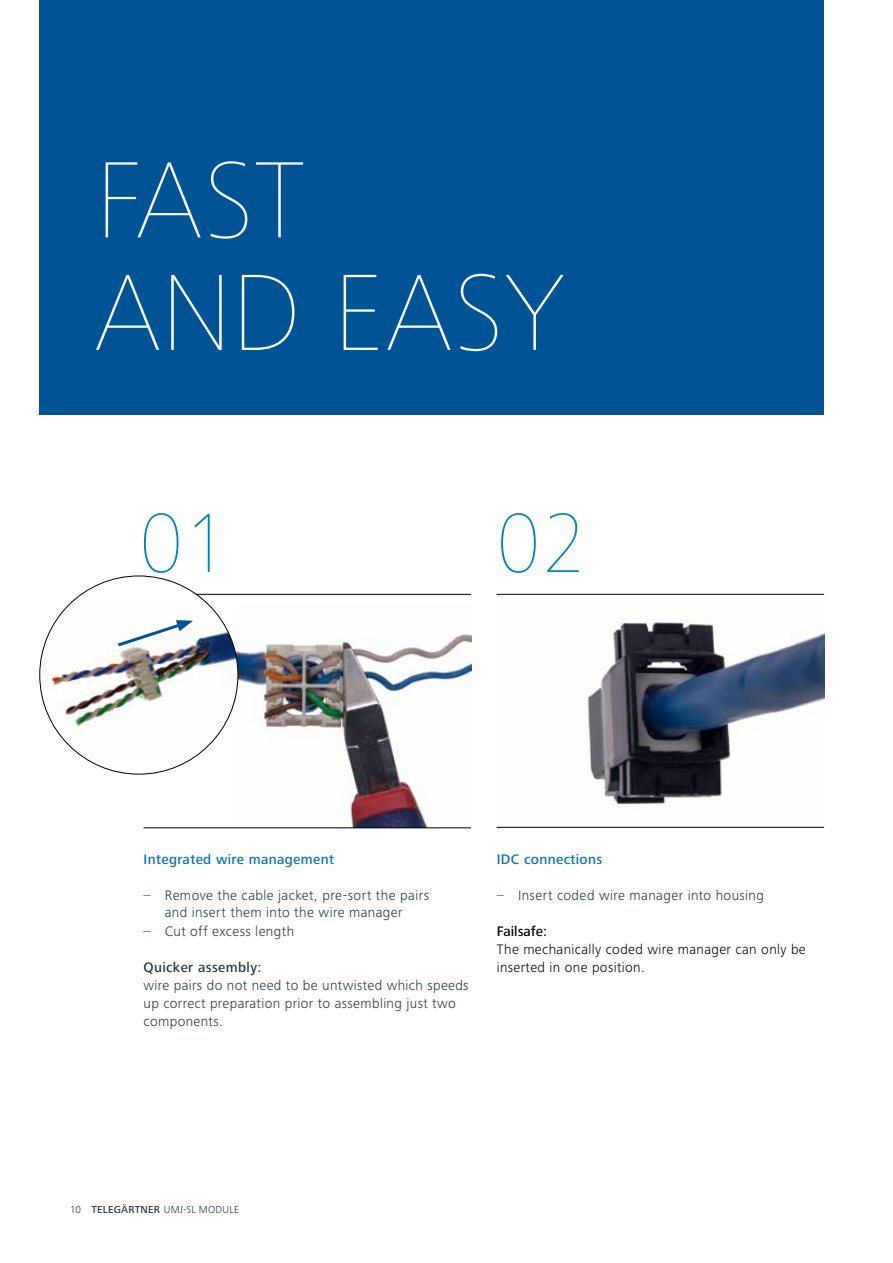
<style>
.page{position:relative;width:893px;height:1263px;background:#fff}
.page>*{position:absolute;margin:0;border:0;box-sizing:border-box;transform-origin:0 0}
.t1{font:900 112.5px/112.5px "Frutiger Next Pro";letter-spacing:.015em;color:#fff}
.t2{font:900 87px "Frutiger Next Pro";color:#0082c6}
.t3{font:300 14.25px/18px "Frutiger Next Pro";letter-spacing:.025em;color:#25343b;text-align:center}
.t4{font:300 14.25px/18px "Frutiger Next Pro";letter-spacing:.025em;color:#000}
.t5{font:500 14.25px "Frutiger Next Pro";letter-spacing:.025em;color:#0070ba}
.t6{font:500 14.25px "Frutiger Next Pro";letter-spacing:.025em;color:#25343b}
.t7{font:500 14.25px "Frutiger Next Pro";color:#000}
.t8{font:300 10.5px "Frutiger Next Pro";letter-spacing:.02em;color:#25343b}
.s1{color:#0070ba}
.s2{font-weight:500}
</style>
<div class="page">
<img style="left:497px;top:619px;width:327px;height:208px">
<div style="left:39px;top:0;width:785px;height:414px;background:#005496"></div>
<img style="left:238px;top:634px;width:233px;height:193px">
<hr style="left:144px;top:594px;width:327px;height:1px;background:#000">
<hr style="left:497px;top:594px;width:327px;height:1px;background:#000">
<hr style="left:144px;top:827px;width:327px;height:1px;background:#000">
<hr style="left:497px;top:827px;width:327px;height:1px;background:#000">
<div style="left:40px;top:576px;width:198px;height:198px;background:#fff;border-radius:50%"></div>
<img style="left:40px;top:597px;width:198px;height:166px">
<svg style="left:115px;top:620px;width:78px;height:29px"></svg>
<h1 class="t1" style="left:95px;top:144px;width:471px">FAST<br>AND EASY</h1>
<h2 class="t2" style="left:139px;top:493px;width:91px">01</h2>
<h2 class="t2" style="left:496px;top:493px;width:91px">02</h2>
<p class="t5" style="left:144px;top:851px;width:192px">Integrated wire management</p>
<p class="t3" style="left:144px;top:887px;width:287px;line-height:17.1px"><span class="s1">–</span> Remove the cable jacket, pre-sort the pairs and insert them into the wire manager</p>
<p class="t3" style="left:144px;top:922px;width:152px"><span class="s1">–</span> Cut off excess length</p>
<p class="t6" style="left:144px;top:959px;width:119px">Quicker assembly:</p>
<p class="t3" style="left:144px;top:976px;width:327px;text-align:left">wire pairs do not need to be untwisted which speeds up correct preparation prior to assembling just two components.</p>
<p class="t5" style="left:497px;top:851px;width:107px">IDC connections</p>
<p class="t3" style="left:497px;top:886px;width:269px"><span class="s1">–</span> Insert coded wire manager into housing</p>
<p class="t7" style="left:497px;top:923px;width:52px">Failsafe:</p>
<p class="t4" style="left:497px;top:940px;width:310px">The mechanically coded wire manager can only be inserted in one position.</p>
<p class="t8" style="left:70px;top:1204px;width:170px">10 <span class="s2">TELEGÄRTNER</span> UMJ-SL MODULE</p>
</div>
